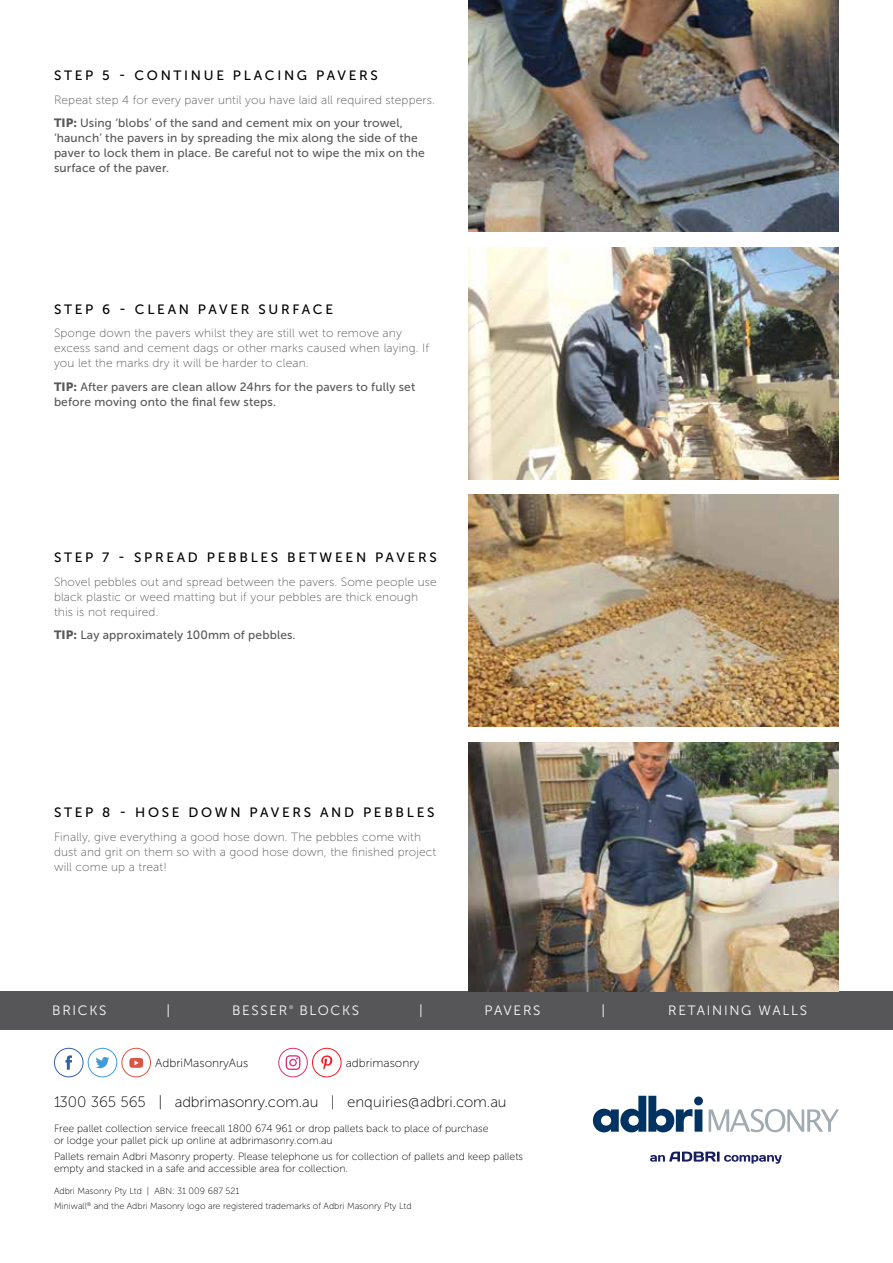
<style>
.page{position:relative;width:893px;height:1263px;background:#fff}
.page>*{position:absolute;margin:0;border:0;box-sizing:border-box;transform-origin:0 0}
.t1{font:15px "Museo Sans 100";letter-spacing:-.01em;color:#000}
.t2{font:13.5px "Museo Sans 500";letter-spacing:.2em;color:#000}
.t3{font:13.5px "Museo Sans 300";letter-spacing:.125em;color:#fff}
.t4{font:12px/15px "Museo Sans 100";letter-spacing:.01em;color:#58595b}
.t5{font:12px/15px "Museo Sans 500";letter-spacing:.01em;color:#58595b}
.t6{font:12px "Museo Sans 100";color:#000}
.t7{font:10.5px/12px "Museo Sans 100";color:#000}
.t8{font:9px/14.7px "Museo Sans 100";color:#000}
.t9{font:5.25px "Museo Sans 300";color:#fff}
.s1{font-family:"Museo Sans 900"}
</style>
<div class="page">
<svg style="left:709px;top:1109px;width:130px;height:23px"></svg>
<svg style="left:593px;top:1096px;width:110px;height:36px"></svg>
<svg style="left:650px;top:1151px;width:132px;height:13px"></svg>
<div style="left:54px;top:1048px;width:29px;height:29px;border:1px solid #3460a0;border-radius:50%"></div>
<svg style="left:65px;top:1055px;width:7px;height:15px"></svg>
<div style="left:88px;top:1048px;width:29px;height:29px;border:1px solid #439bd6;border-radius:50%"></div>
<svg style="left:96px;top:1057px;width:13px;height:11px"></svg>
<div style="left:121px;top:1048px;width:30px;height:29px;border:1px solid #dd5342;border-radius:50%"></div>
<svg style="left:129px;top:1058px;width:14px;height:10px"></svg>
<div style="left:278px;top:1048px;width:30px;height:29px;border:1px solid #dc2d7b;border-radius:50%"></div>
<svg style="left:286px;top:1055px;width:14px;height:15px"></svg>
<svg style="left:321px;top:1055px;width:11px;height:15px"></svg>
<div style="left:312px;top:1048px;width:29px;height:29px;border:1px solid #ed1d24;border-radius:50%"></div>
<div style="left:0;top:991px;width:893px;height:38px;background:#565659"></div>
<img style="left:469px;top:0;width:370px;height:232px">
<img style="left:469px;top:495px;width:370px;height:231px">
<img style="left:469px;top:247px;width:370px;height:232px">
<img style="left:469px;top:743px;width:370px;height:249px">
<p class="t2" style="left:54px;top:68px;width:325px">STEP 5 - CONTINUE PLACING PAVERS</p>
<p class="t4" style="left:54px;top:92px;width:382px">Repeat step 4 for every paver until you have laid all required steppers.</p>
<p class="t5" style="left:54px;top:116px;width:372px"><span class="s1">TIP:</span> Using ‘blobs’ of the sand and cement mix on your trowel, ‘haunch’ the pavers in by spreading the mix along the side of the paver to lock them in place. Be careful not to wipe the mix on the surface of the paver.</p>
<p class="t2" style="left:54px;top:302px;width:281px">STEP 6 - CLEAN PAVER SURFACE</p>
<p class="t4" style="left:54px;top:326px;width:377px">Sponge down the pavers whilst they are still wet to remove any excess sand and cement dags or other marks caused when laying. If you let the marks dry it will be harder to clean.</p>
<p class="t5" style="left:54px;top:379px;width:363px"><span class="s1">TIP:</span> After pavers are clean allow 24hrs for the pavers to fully set before moving onto the final few steps.</p>
<p class="t2" style="left:54px;top:550px;width:384px">STEP 7 - SPREAD PEBBLES BETWEEN PAVERS</p>
<p class="t4" style="left:54px;top:574px;width:384px">Shovel pebbles out and spread between the pavers. Some people use black plastic or weed matting but if your pebbles are thick enough this is not required.</p>
<p class="t5" style="left:54px;top:628px;width:243px"><span class="s1">TIP:</span> Lay approximately 100mm of pebbles.</p>
<p class="t2" style="left:54px;top:805px;width:382px">STEP 8 - HOSE DOWN PAVERS AND PEBBLES</p>
<p class="t4" style="left:54px;top:829px;width:384px">Finally, give everything a good hose down. The pebbles come with dust and grit on them so with a good hose down, the finished project will come up a treat!</p>
<p class="t3" style="left:52px;top:1003px;width:56px">BRICKS</p>
<p class="t3" style="left:166px;top:1003px;width:5px">|</p>
<p class="t3" style="left:232px;top:1003px;width:57px">BESSER</p>
<p class="t9" style="left:289px;top:1005px;width:6px">®</p>
<p class="t3" style="left:299px;top:1003px;width:61px">BLOCKS</p>
<p class="t3" style="left:419px;top:1003px;width:5px">|</p>
<p class="t3" style="left:485px;top:1003px;width:57px">PAVERS</p>
<p class="t3" style="left:601px;top:1003px;width:5px">|</p>
<p class="t3" style="left:668px;top:1003px;width:140px">RETAINING WALLS</p>
<p class="t6" style="left:155px;top:1056px;width:95px">AdbriMasonryAus</p>
<p class="t6" style="left:346px;top:1056px;width:75px">adbrimasonry</p>
<p class="t1" style="left:54px;top:1094px;width:454px">1300 365 565 | adbrimasonry.com.au | enquiries@adbri.com.au</p>
<p class="t7" style="left:54px;top:1122px;width:436px">Free pallet collection service freecall 1800 674 961 or drop pallets back to place of purchase or lodge your pallet pick up online at adbrimasonry.com.au</p>
<p class="t7" style="left:54px;top:1151px;width:471px">Pallets remain Adbri Masonry property. Please telephone us for collection of pallets and keep pallets empty and stacked in a safe and accessible area for collection.</p>
<p class="t8" style="left:54px;top:1184px;width:359px">Adbri Masonry Pty Ltd | ABN: 31 009 687 521<br>Miniwall<sup>®</sup> and the Adbri Masonry logo are registered trademarks of Adbri Masonry Pty Ltd</p>
</div>
